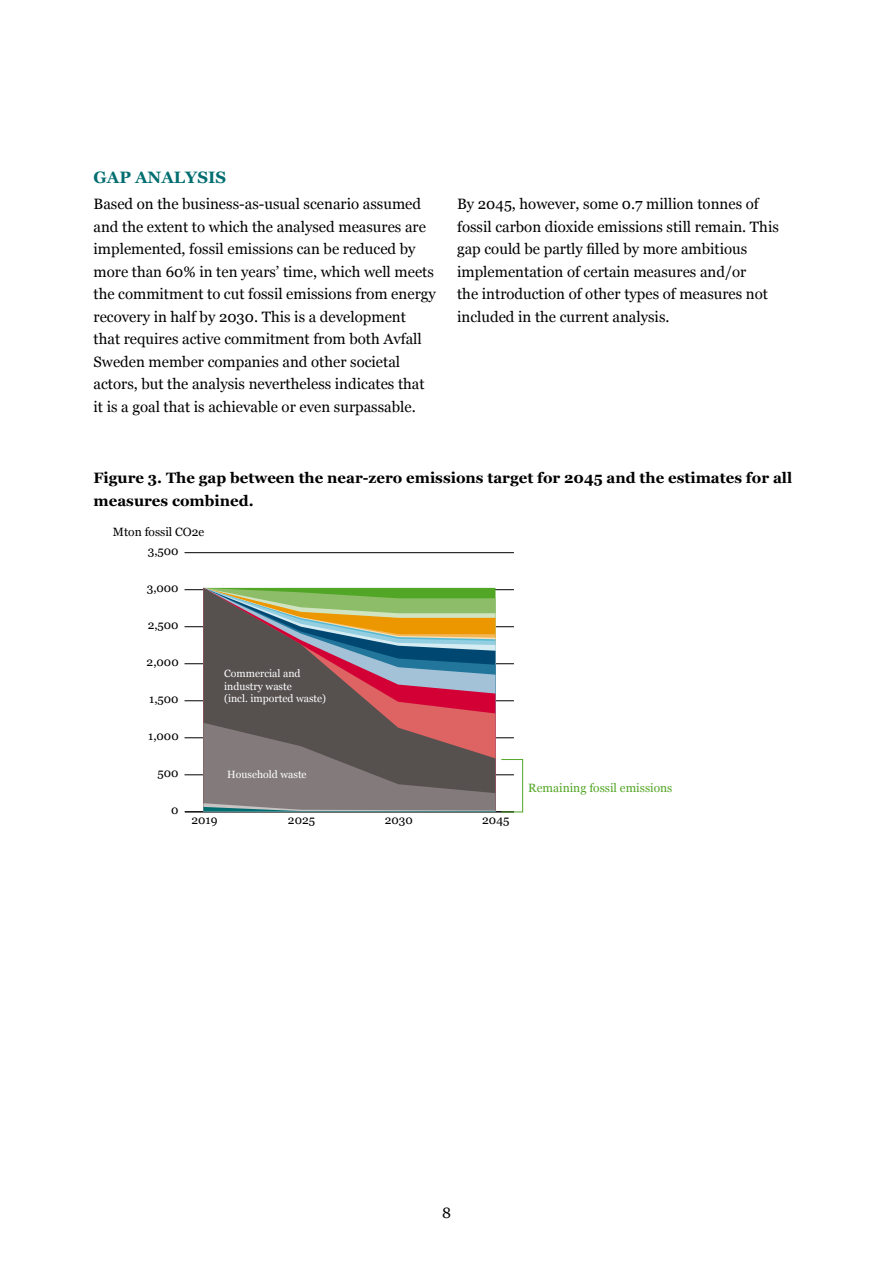
<style>
.page{position:relative;width:893px;height:1263px;background:#fff}
.page>*{position:absolute;margin:0;border:0;box-sizing:border-box;transform-origin:0 0}
.t1{font:700 16.5px "Georgia";color:#006d70}
.t2{font:15px/22.5px "Georgia";color:#000}
.t3{font:700 15px/22.5px "Georgia";color:#000}
.t4{font:12px "Georgia";color:#000}
.t5{font:12px "Georgia";color:#52a625}
.t6{font:10.5px/12.6px "Georgia";color:#fff}
</style>
<div class="page">
<hr style="left:185px;top:811px;width:329px;height:1px;background:#000">
<hr style="left:185px;top:774px;width:329px;height:1px;background:#000">
<hr style="left:185px;top:737px;width:329px;height:1px;background:#000">
<hr style="left:185px;top:700px;width:329px;height:1px;background:#000">
<hr style="left:185px;top:663px;width:329px;height:1px;background:#000">
<hr style="left:185px;top:626px;width:329px;height:1px;background:#000">
<hr style="left:185px;top:589px;width:329px;height:1px;background:#000">
<hr style="left:185px;top:552px;width:329px;height:1px;background:#000">
<svg style="left:203px;top:588px;width:292px;height:135px;background:#827665"></svg>
<svg style="left:203px;top:723px;width:292px;height:89px;background:#786a6a"></svg>
<div style="left:501px;top:759px;width:22px;height:53px;border:1px solid #52a625"></div>
<p class="t1" style="left:94px;top:164px;width:134px">GAP ANALYSIS</p>
<p class="t2" style="left:94px;top:192px;width:344px">Based on the business-as-usual scenario assumed and the extent to which the analysed measures are implemented, fossil emissions can be reduced by more than 60% in ten years’ time, which well meets the commitment to cut fossil emissions from energy recovery in half by 2030. This is a development that requires active commitment from both Avfall Sweden member companies and other societal actors, but the analysis nevertheless indicates that it is a goal that is achievable or even surpassable.</p>
<p class="t2" style="left:457px;top:192px;width:323px">By 2045, however, some 0.7 million tonnes of fossil carbon dioxide emissions still remain. This gap could be partly filled by more ambitious implementation of certain measures and/or<br>the introduction of other types of measures not included in the current analysis.</p>
<p class="t3" style="left:94px;top:466px;width:700px">Figure 3. The gap between the near-zero emissions target for 2045 and the estimates for all measures combined.</p>
<p class="t4" style="left:113px;top:523px;width:93px">Mton fossil CO2e</p>
<p class="t4" style="left:148px;top:542px;width:32px">3,500</p>
<p class="t4" style="left:147px;top:579px;width:33px">3,000</p>
<p class="t4" style="left:148px;top:616px;width:33px">2,500</p>
<p class="t4" style="left:147px;top:653px;width:34px">2,000</p>
<p class="t4" style="left:149px;top:690px;width:31px">1,500</p>
<p class="t4" style="left:148px;top:727px;width:32px">1,000</p>
<p class="t4" style="left:158px;top:764px;width:23px">500</p>
<p class="t4" style="left:171px;top:801px;width:9px">0</p>
<p class="t6" style="left:224px;top:667px;width:104px">Commercial and industry waste<br>(incl. imported waste)</p>
<p class="t6" style="left:227px;top:767px;width:81px">Household waste</p>
<p class="t4" style="left:191px;top:811px;width:28px">2019</p>
<p class="t4" style="left:288px;top:811px;width:29px">2025</p>
<p class="t4" style="left:385px;top:811px;width:30px">2030</p>
<p class="t4" style="left:482px;top:811px;width:29px">2045</p>
<p class="t5" style="left:528px;top:779px;width:146px">Remaining fossil emissions</p>
<p class="t2" style="left:442px;top:1201px;width:10px">8</p>
</div>
